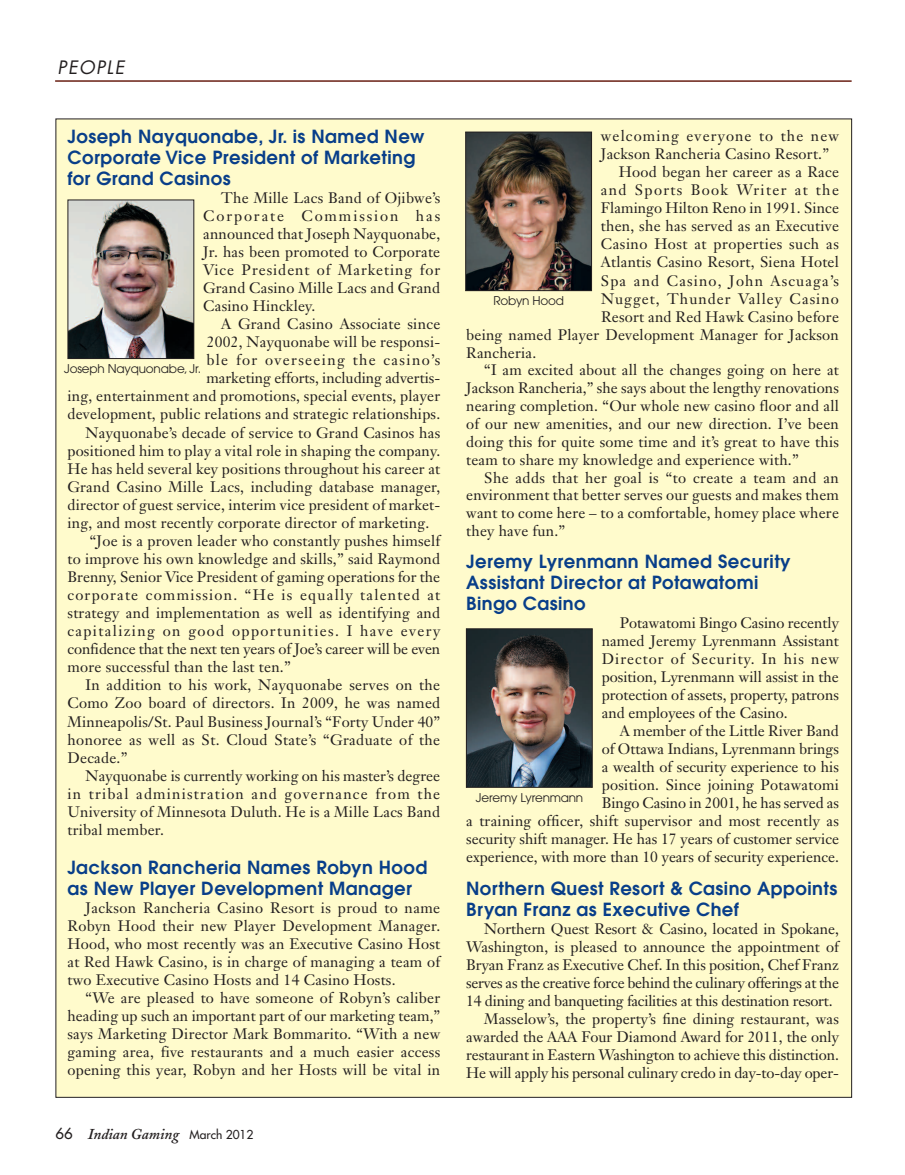
<style>
.page{position:relative;width:905px;height:1175px;background:#fff}
.page>*{position:absolute;margin:0;border:0;box-sizing:border-box;transform-origin:0 0}
.t1{font:600 18px/21px "Avant Garde";letter-spacing:.025em;color:#083e89}
.t2{font:italic 18px "Futura";letter-spacing:.08em;color:#231f20}
.t3{font:15px/18px "Janson Text";letter-spacing:.015em;color:#231f20;text-align:justify}
.t4{font:15px "Janson Text";letter-spacing:-.015em;color:#231f20}
.t5{font:15px "Janson Text";letter-spacing:-.005em;color:#231f20}
.t6{font:15px "Janson Text";letter-spacing:.09em;color:#231f20}
.t7{font:15px "Janson Text";letter-spacing:.08em;color:#231f20}
.t8{font:15px "Janson Text";letter-spacing:-.01em;color:#231f20}
.t9{font:15px "Janson Text";letter-spacing:.075em;color:#231f20}
.t10{font:15px "Janson Text";letter-spacing:.07em;color:#231f20}
.t11{font:italic 600 15px "Adobe Caslon";color:#231f20}
.t12{font:12px "Avant Garde";letter-spacing:-.015em;color:#231f20}
.s1{font-family:"Futura";font-weight:400;font-style:normal}
.s2{font-family:"Futura";font-weight:400;font-style:normal;font-size:12px}
</style>
<div class="page">
<div style="left:56px;top:119px;width:795px;height:977px;background:#fffbcc"></div>
<hr style="left:55px;top:80px;width:796px;height:2px;background:#691f13">
<img style="left:70px;top:202px;width:122px;height:155px">
<div style="left:68px;top:200px;width:126px;height:159px;border:1px solid #231f20"></div>
<img style="left:468px;top:630px;width:122px;height:155px">
<div style="left:466px;top:628px;width:126px;height:159px;border:1px solid #231f20"></div>
<img style="left:467px;top:134px;width:123px;height:155px">
<div style="left:465px;top:132px;width:127px;height:159px;border:1px solid #231f20"></div>
<p class="t2" style="left:58px;top:59px;width:68px">PEOPLE</p>
<p class="t1" style="left:67px;top:128px;width:358px">Joseph Nayquonabe, Jr. is Named New<br>Corporate Vice President of Marketing for Grand Casinos</p>
<p class="t3" style="left:203px;top:191px;width:238px;text-indent:18px">The Mille Lacs Band of Ojibwe’s Corporate Commission has announced that Joseph Nayquonabe, Jr. has been promoted to Corporate Vice President of Marketing for Grand Casino Mille Lacs and Grand Casino Hinckley.</p>
<p class="t3" style="left:221px;top:317px;width:220px">A Grand Casino Associate since</p>
<p class="t3" style="left:207px;top:335px;width:235px">2002, Nayquonabe will be responsi-</p>
<p class="t6" style="left:206px;top:354px;width:235px">ble for overseeing the casino’s</p>
<p class="t3" style="left:206px;top:371px;width:235px">marketing efforts, including advertis-</p>
<p class="t3" style="left:68px;top:389px;width:374px">ing, entertainment and promotions, special events, player</p>
<p class="t3" style="left:68px;top:407px;width:374px">development, public relations and strategic relationships.</p>
<p class="t3" style="left:86px;top:425px;width:356px">Nayquonabe’s decade of service to Grand Casinos has</p>
<p class="t3" style="left:68px;top:443px;width:374px">positioned him to play a vital role in shaping the company.</p>
<p class="t3" style="left:68px;top:461px;width:374px">He has held several key positions throughout his career at</p>
<p class="t3" style="left:68px;top:479px;width:374px">Grand Casino Mille Lacs, including database manager,</p>
<p class="t3" style="left:68px;top:497px;width:374px">director of guest service, interim vice president of market-</p>
<p class="t3" style="left:68px;top:515px;width:363px">ing, and most recently corporate director of marketing.</p>
<p class="t3" style="left:90px;top:533px;width:352px">“Joe is a proven leader who constantly pushes himself</p>
<p class="t3" style="left:68px;top:551px;width:374px">to improve his own knowledge and skills,” said Raymond</p>
<p class="t3" style="left:68px;top:569px;width:374px">Brenny, Senior Vice President of gaming operations for the</p>
<p class="t7" style="left:68px;top:588px;width:374px">corporate commission. “He is equally talented at</p>
<p class="t3" style="left:68px;top:605px;width:374px">strategy and implementation as well as identifying and</p>
<p class="t6" style="left:68px;top:624px;width:374px">capitalizing on good opportunities. I have every</p>
<p class="t5" style="left:68px;top:642px;width:374px">confidence that the next ten years of Joe’s career will be even</p>
<p class="t3" style="left:68px;top:659px;width:225px">more successful than the last ten.”</p>
<p class="t3" style="left:86px;top:677px;width:356px">In addition to his work, Nayquonabe serves on the</p>
<p class="t3" style="left:68px;top:695px;width:374px">Como Zoo board of directors. In 2009, he was named</p>
<p class="t3" style="left:68px;top:714px;width:374px">Minneapolis/St. Paul Business Journal’s “Forty Under 40”</p>
<p class="t3" style="left:68px;top:732px;width:374px">honoree as well as St. Cloud State’s “Graduate of the</p>
<p class="t3" style="left:68px;top:750px;width:61px">Decade.”</p>
<p class="t3" style="left:86px;top:768px;width:356px">Nayquonabe is currently working on his master’s degree</p>
<p class="t7" style="left:68px;top:788px;width:374px">in tribal administration and governance from the</p>
<p class="t3" style="left:68px;top:804px;width:374px">University of Minnesota Duluth. He is a Mille Lacs Band</p>
<p class="t3" style="left:68px;top:822px;width:98px">tribal member.</p>
<p class="t1" style="left:67px;top:858px;width:361px">Jackson Rancheria Names Robyn Hood as New Player Development Manager</p>
<p class="t3" style="left:68px;top:900px;width:374px;text-indent:18px">Jackson Rancheria Casino Resort is proud to name Robyn Hood their new Player Development Manager.<br>Hood, who most recently was an Executive Casino Host at Red Hawk Casino, is in charge of managing a team of two Executive Casino Hosts and 14 Casino Hosts.</p>
<p class="t3" style="left:68px;top:990px;width:374px;text-indent:18px">“We are pleased to have someone of Robyn’s caliber heading up such an important part of our marketing team,” says Marketing Director Mark Bommarito. “With a new gaming area, five restaurants and a much easier access opening this year, Robyn and her Hosts will be vital in</p>
<p class="t12" style="left:64px;top:364px;width:138px">Joseph Nayquonabe, Jr.</p>
<p class="t11" style="left:55px;top:1129px;width:199px"><span class="s1">66</span> Indian Gaming <span class="s2">March 2012</span></p>
<p class="t9" style="left:601px;top:130px;width:239px">welcoming everyone to the new</p>
<p class="t3" style="left:601px;top:147px;width:229px">Jackson Rancheria Casino Resort.”</p>
<p class="t3" style="left:619px;top:165px;width:221px">Hood began her career as a Race</p>
<p class="t6" style="left:601px;top:184px;width:239px">and Sports Book Writer at the</p>
<p class="t3" style="left:601px;top:201px;width:239px">Flamingo Hilton Reno in 1991. Since</p>
<p class="t3" style="left:601px;top:219px;width:239px">then, she has served as an Executive</p>
<p class="t3" style="left:601px;top:237px;width:239px">Casino Host at properties such as</p>
<p class="t3" style="left:601px;top:255px;width:239px">Atlantis Casino Resort, Siena Hotel</p>
<p class="t9" style="left:601px;top:274px;width:239px">Spa and Casino, John Ascuaga’s</p>
<p class="t10" style="left:601px;top:292px;width:239px">Nugget, Thunder Valley Casino</p>
<p class="t3" style="left:601px;top:309px;width:239px">Resort and Red Hawk Casino before</p>
<p class="t3" style="left:466px;top:327px;width:374px">being named Player Development Manager for Jackson</p>
<p class="t3" style="left:466px;top:345px;width:72px">Rancheria.</p>
<p class="t3" style="left:484px;top:363px;width:356px">“I am excited about all the changes going on here at</p>
<p class="t3" style="left:466px;top:380px;width:374px">Jackson Rancheria,” she says about the lengthy renovations</p>
<p class="t3" style="left:466px;top:398px;width:374px">nearing completion. “Our whole new casino floor and all</p>
<p class="t3" style="left:466px;top:416px;width:374px">of our new amenities, and our new direction. I’ve been</p>
<p class="t3" style="left:466px;top:434px;width:374px">doing this for quite some time and it’s great to have this</p>
<p class="t3" style="left:466px;top:452px;width:334px">team to share my knowledge and experience with.”</p>
<p class="t3" style="left:484px;top:470px;width:356px">She adds that her goal is “to create a team and an</p>
<p class="t3" style="left:466px;top:488px;width:374px">environment that better serves our guests and makes them</p>
<p class="t3" style="left:466px;top:505px;width:374px">want to come here – to a comfortable, homey place where</p>
<p class="t3" style="left:466px;top:523px;width:100px">they have fun.”</p>
<p class="t1" style="left:466px;top:552px;width:326px">Jeremy Lyrenmann Named Security<br>Assistant Director at Potawatomi<br>Bingo Casino</p>
<p class="t3" style="left:601px;top:615px;width:239px;text-indent:18px">Potawatomi Bingo Casino recently named Jeremy Lyrenmann Assistant Director of Security. In his new position, Lyrenmann will assist in the protection of assets, property, patrons and employees of the Casino.</p>
<p class="t3" style="left:466px;top:723px;width:374px;text-align:right">A member of the Little River Band<br>of Ottawa Indians, Lyrenmann brings<br>a wealth of security experience to his<br>position. Since joining Potawatomi<br>Bingo Casino in 2001, he has served as<br>a training officer, shift supervisor and most recently as security shift manager. He has 17 years of customer service experience, with more than 10 years of security experience.</p>
<p class="t1" style="left:466px;top:879px;width:372px">Northern Quest Resort &amp; Casino Appoints<br>Bryan Franz as Executive Chef</p>
<p class="t3" style="left:484px;top:921px;width:356px">Northern Quest Resort &amp; Casino, located in Spokane,</p>
<p class="t3" style="left:466px;top:939px;width:374px">Washington, is pleased to announce the appointment of</p>
<p class="t3" style="left:466px;top:957px;width:374px">Bryan Franz as Executive Chef. In this position, Chef Franz</p>
<p class="t4" style="left:466px;top:976px;width:374px">serves as the creative force behind the culinary offerings at the</p>
<p class="t4" style="left:466px;top:994px;width:368px">14 dining and banqueting facilities at this destination resort.</p>
<p class="t3" style="left:484px;top:1011px;width:356px">Masselow’s, the property’s fine dining restaurant, was</p>
<p class="t3" style="left:466px;top:1029px;width:374px">awarded the AAA Four Diamond Award for 2011, the only</p>
<p class="t5" style="left:466px;top:1048px;width:374px">restaurant in Eastern Washington to achieve this distinction.</p>
<p class="t8" style="left:466px;top:1066px;width:374px">He will apply his personal culinary credo in day-to-day oper-</p>
<p class="t12" style="left:493px;top:296px;width:72px">Robyn Hood</p>
<p class="t12" style="left:476px;top:792px;width:109px">Jeremy Lyrenmann</p>
</div>
